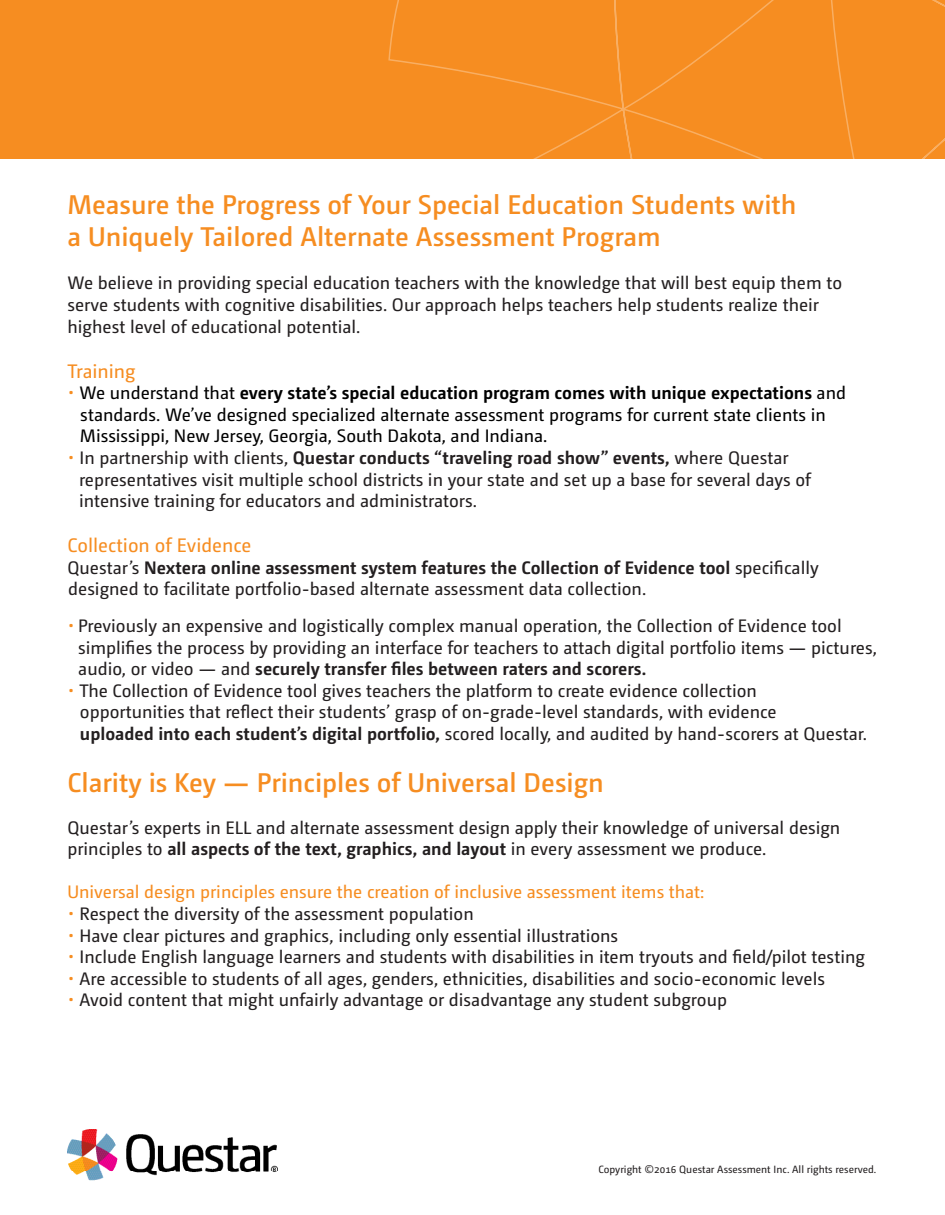
<style>
.page{position:relative;width:945px;height:1215px;background:#fff}
.page>*{position:absolute;margin:0;border:0;box-sizing:border-box;transform-origin:0 0}
.t1{font:600 27px "Camingo Dos";color:#f68d21}
.t2{font:19.5px "Camingo Dos";color:#f68d21}
.t3{font:18px/21.6px "Camingo Dos";color:#231f20}
.t4{font:700 18px "Camingo Dos";color:#231f20}
.t5{font:18px "Camingo Dos";color:#000}
.t6{font:700 18px "Camingo Dos";color:#000}
.t7{font:18px "Camingo Dos";color:#f68d21}
.t8{font:10.5px "Camingo Dos";color:#231f20}
.s1{font-weight:400;color:#f68d21}
.s2{font-weight:400}
.s3{color:#f68d21}
.s4{font-weight:700}
</style>
<div class="page">
<div style="left:0;top:0;width:945px;height:159px;background:#f68d21"></div>
<svg style="left:388px;top:0;width:557px;height:159px"></svg>
<img style="left:68px;top:1130px;width:210px;height:51px">
<p class="t1" style="left:68px;top:188px;width:730px">Measure the Progress of Your Special Education Students with</p>
<p class="t1" style="left:68px;top:221px;width:595px">a Uniquely Tailored Alternate Assessment Program</p>
<p class="t3" style="left:68px;top:272px;width:776px">We believe in providing special education teachers with the knowledge that will best equip them to serve students with cognitive disabilities. Our approach helps teachers help students realize their</p>
<p class="t3" style="left:68px;top:315px;width:294px">highest level of educational potential.</p>
<p class="t2" style="left:68px;top:359px;width:70px">Training</p>
<p class="t6" style="left:68px;top:382px;width:780px"><span class="s1">•</span> <span class="s2">We understand that</span> every state’s special education program comes with unique expectations <span class="s2">and</span></p>
<p class="t5" style="left:80px;top:404px;width:747px">standards. We’ve designed specialized alternate assessment programs for current state clients in</p>
<p class="t5" style="left:80px;top:426px;width:469px">Mississippi, New Jersey, Georgia, South Dakota, and Indiana.</p>
<p class="t4" style="left:68px;top:447px;width:723px"><span class="s1">•</span> <span class="s2">In partnership with clients,</span> Questar conducts “traveling road show” events, <span class="s2">where Questar</span></p>
<p class="t3" style="left:79px;top:468px;width:733px">representatives visit multiple school districts in your state and set up a base for several days of</p>
<p class="t3" style="left:79px;top:490px;width:400px">intensive training for educators and administrators.</p>
<p class="t2" style="left:68px;top:534px;width:186px">Collection of Evidence</p>
<p class="t4" style="left:68px;top:557px;width:753px"><span class="s2">Questar’s</span> Nextera online assessment system features the Collection of Evidence tool <span class="s2">specifically</span></p>
<p class="t3" style="left:68px;top:578px;width:580px">designed to facilitate portfolio-based alternate assessment data collection.</p>
<p class="t3" style="left:68px;top:615px;width:776px"><span class="s3">•</span> Previously an expensive and logistically complex manual operation, the Collection of Evidence tool</p>
<p class="t3" style="left:78px;top:636px;width:800px">simplifies the process by providing an interface for teachers to attach digital portfolio items — pictures,</p>
<p class="t4" style="left:78px;top:658px;width:569px"><span class="s2">audio, or video — and</span> securely transfer files between raters and scorers.</p>
<p class="t3" style="left:68px;top:680px;width:691px"><span class="s3">•</span> The Collection of Evidence tool gives teachers the platform to create evidence collection</p>
<p class="t3" style="left:80px;top:701px;width:698px">opportunities that reflect their students’ grasp of on-grade-level standards, with evidence</p>
<p class="t3" style="left:80px;top:723px;width:788px"><span class="s4">uploaded into each student’s digital portfolio,</span> scored locally, and audited by hand-scorers at Questar.</p>
<p class="t1" style="left:68px;top:767px;width:538px">Clarity is Key — Principles of Universal Design</p>
<p class="t3" style="left:68px;top:816px;width:774px">Questar’s experts in ELL and alternate assessment design apply their knowledge of universal design principles to <span class="s4">all aspects of the text, graphics, and layout</span> in every assessment we produce.</p>
<p class="t7" style="left:68px;top:882px;width:638px">Universal design principles ensure the creation of inclusive assessment items that:</p>
<p class="t3" style="left:68px;top:903px;width:408px"><span class="s3">•</span> Respect the diversity of the assessment population</p>
<p class="t3" style="left:68px;top:924px;width:552px"><span class="s3">•</span> Have clear pictures and graphics, including only essential illustrations</p>
<p class="t3" style="left:68px;top:946px;width:799px"><span class="s3">•</span> Include English language learners and students with disabilities in item tryouts and field/pilot testing</p>
<p class="t3" style="left:68px;top:968px;width:759px"><span class="s3">•</span> Are accessible to students of all ages, genders, ethnicities, disabilities and socio-economic levels</p>
<p class="t3" style="left:68px;top:989px;width:661px"><span class="s3">•</span> Avoid content that might unfairly advantage or disadvantage any student subgroup</p>
<p class="t8" style="left:598px;top:1164px;width:279px">Copyright ©2016 Questar Assessment Inc. All rights reserved.</p>
</div>
